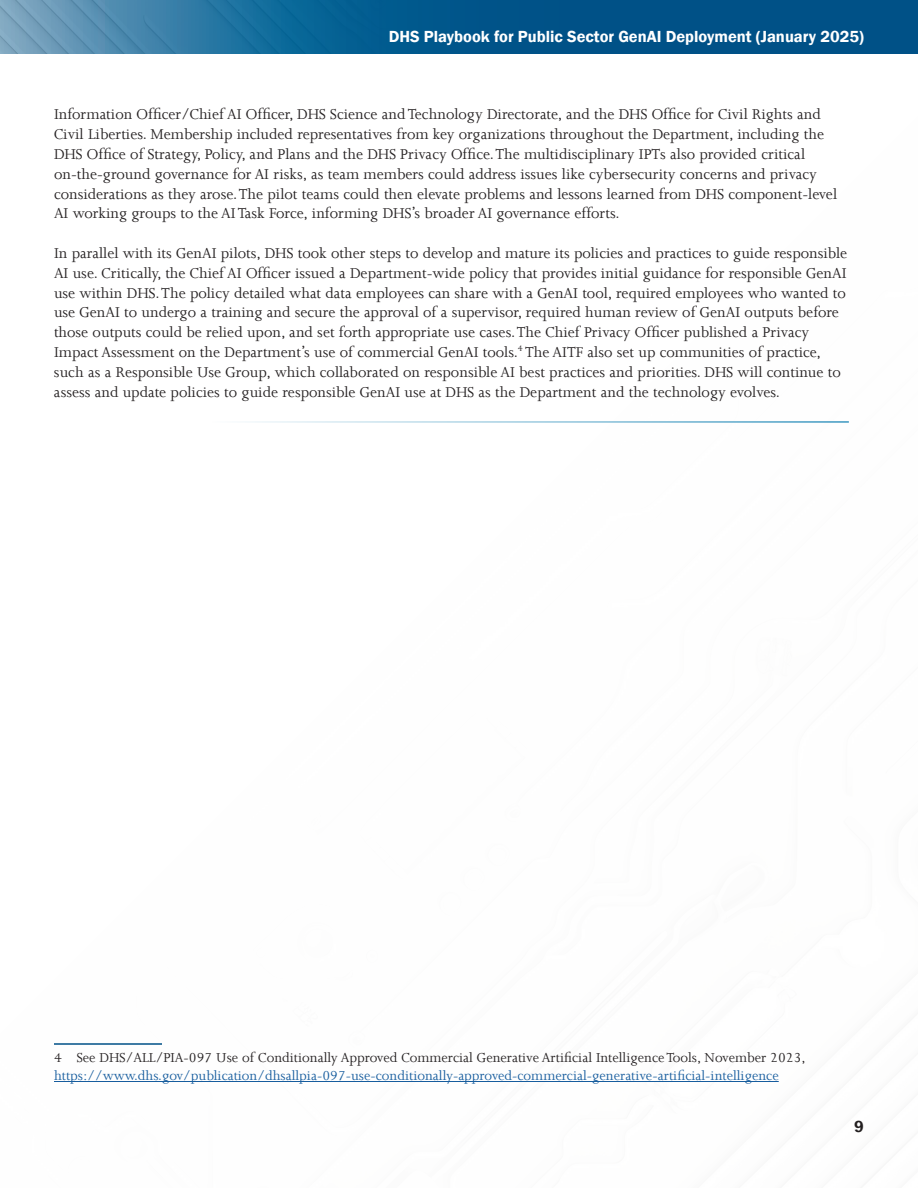
<style>
.page{position:relative;width:918px;height:1188px;background:#fff}
.page>*{position:absolute;margin:0;border:0;box-sizing:border-box;transform-origin:0 0}
.t1{font:16.5px/19.8px "Joanna";color:#231f20}
.t2{font:600 16.5px "Franklin Gothic";color:#fff}
.t3{font:600 16.5px "Franklin Gothic";color:#231f20}
.t4{font:15px/18px "Joanna";color:#175d9e}
.s1{color:#231f20}
</style>
<div class="page">
<svg style="left:0;top:0;width:918px;height:54px;background:#166494"></svg>
<hr style="left:54px;top:1043px;width:108px;height:2px;background:#005187">
<hr style="left:212px;top:421px;width:637px;height:2px;background:#3b97c0">
<hr style="left:54px;top:1081px;width:725px;height:1px;background:#175d9e">
<p class="t2" style="left:389px;top:26px;width:477px">DHS Playbook for Public Sector GenAI Deployment (January 2025)</p>
<p class="t1" style="left:54px;top:104px;width:785px">Information Officer/Chief AI Officer, DHS Science and Technology Directorate, and the DHS Office for Civil Rights and Civil Liberties. Membership included representatives from key organizations throughout the Department, including the DHS Office of Strategy, Policy, and Plans and the DHS Privacy Office.The multidisciplinary IPTs also provided critical on-the-ground governance for AI risks, as team members could address issues like cybersecurity concerns and privacy considerations as they arose.The pilot teams could then elevate problems and lessons learned from DHS component-level AI working groups to the AI Task Force, informing DHS’s broader AI governance efforts.</p>
<p class="t1" style="left:54px;top:243px;width:795px">In parallel with its GenAI pilots, DHS took other steps to develop and mature its policies and practices to guide responsible AI use. Critically, the Chief AI Officer issued a Department-wide policy that provides initial guidance for responsible GenAI use within DHS.The policy detailed what data employees can share with a GenAI tool, required employees who wanted to use GenAI to undergo a training and secure the approval of a supervisor, required human review of GenAI outputs before those outputs could be relied upon, and set forth appropriate use cases.The Chief Privacy Officer published a Privacy Impact Assessment on the Department’s use of commercial GenAI tools.<sup>4</sup> The AITF also set up communities of practice, such as a Responsible Use Group, which collaborated on responsible AI best practices and priorities. DHS will continue to assess and update policies to guide responsible GenAI use at DHS as the Department and the technology evolves.</p>
<p class="t4" style="left:54px;top:1048px;width:753px"><span class="s1">4 See DHS/ALL/PIA-097 Use of Conditionally Approved Commercial Generative Artificial Intelligence Tools, November 2023, </span>https://www.dhs.gov/publication/dhsallpia-097-use-conditionally-approved-commercial-generative-artificial-intelligence</p>
<p class="t3" style="left:854px;top:1116px;width:11px">9</p>
</div>
